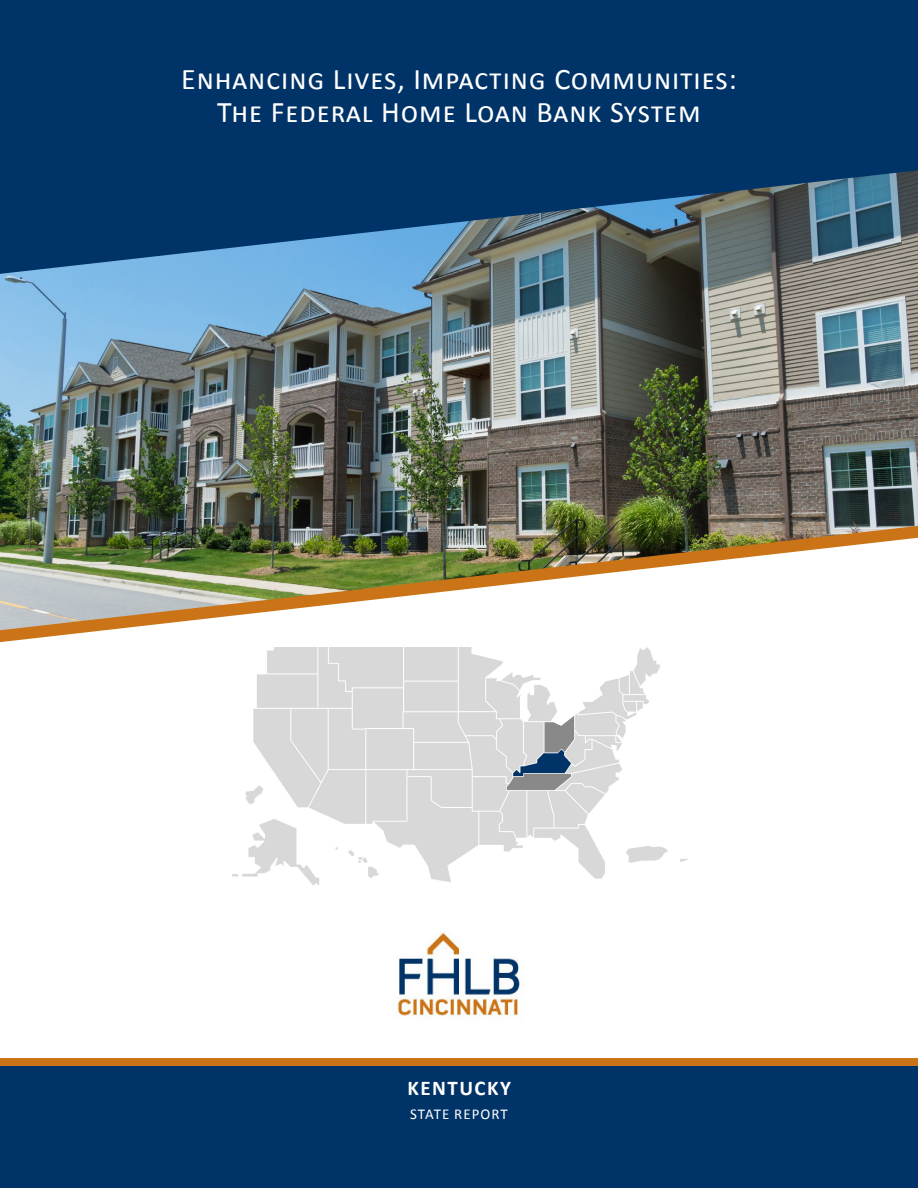
<style>
.page{position:relative;width:918px;height:1188px;background:#fff}
.page>*{position:absolute;margin:0;border:0;box-sizing:border-box;transform-origin:0 0}
.t1{font:30px "Calibri";letter-spacing:.03em;color:#fff}
.t2{font:700 21px "Calibri";letter-spacing:.07em;color:#fff}
.t3{font:15px "Calibri";letter-spacing:.07em;color:#fff}
</style>
<div class="page">
<img style="left:0;top:274px;width:918px;height:252px">
<svg style="left:0;top:0;width:918px;height:274px;background:#12416e"></svg>
<img style="left:0;top:526px;width:918px;height:116px">
<div style="left:0;top:1062px;width:918px;height:126px;background:#003367"></div>
<div style="left:0;top:1059px;width:918px;height:7px;background:#cb7317"></div>
<img style="left:227px;top:635px;width:464px;height:251px">
<img style="left:397px;top:931px;width:124px;height:87px">
<p class="t1" style="left:181px;top:60px;width:557px">Enhancing Lives, Impacting Communities:</p>
<p class="t1" style="left:217px;top:93px;width:485px">The Federal Home Loan Bank System</p>
<p class="t2" style="left:408px;top:1074px;width:105px">KENTUCKY</p>
<p class="t3" style="left:410px;top:1105px;width:99px">STATE REPORT</p>
</div>
